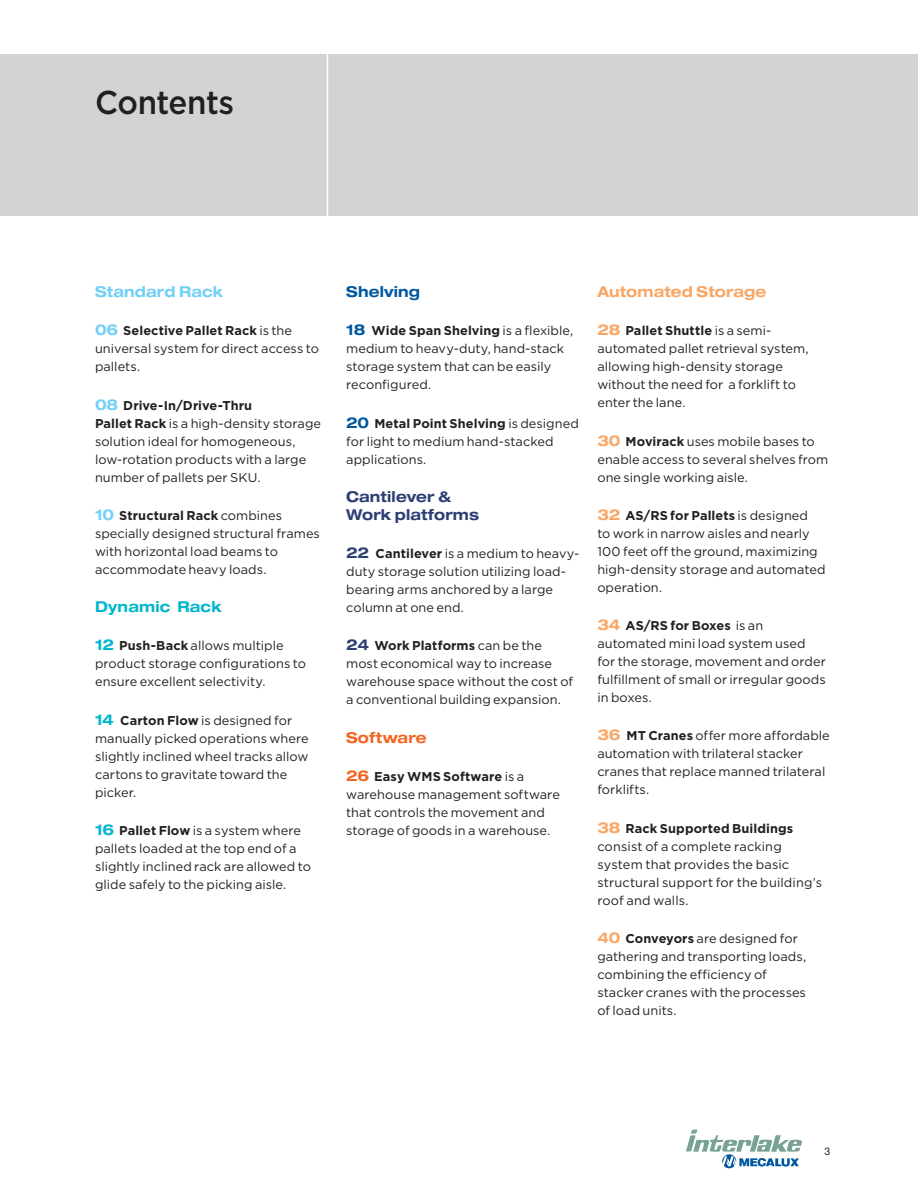
<style>
.page{position:relative;width:918px;height:1188px;background:#fff}
.page>*{position:absolute;margin:0;border:0;box-sizing:border-box;transform-origin:0 0}
.t1{font:500 33px "Gotham";letter-spacing:-.02em;color:#231f20;scale:.95 1}
.t2{font:700 expanded 15px/18px "Helvetica Neue LT Std";letter-spacing:.01em;color:#2c3f73;scale:.95 1}
.t3{font:700 expanded 15px "Helvetica Neue LT Std";letter-spacing:.01em;color:#f9a665;scale:.95 1}
.t4{font:700 expanded 15px "Helvetica Neue LT Std";letter-spacing:.015em;color:#72d0f6;scale:.95 1}
.t5{font:700 expanded 15px "Helvetica Neue LT Std";letter-spacing:.015em;color:#00b7ce;scale:.95 1}
.t6{font:700 expanded 15px "Helvetica Neue LT Std";letter-spacing:.01em;color:#0058a0;scale:.95 1}
.t7{font:700 expanded 15px "Helvetica Neue LT Std";letter-spacing:.015em;color:#f26522;scale:.95 1}
.t8{font:12.75px/18px "Gotham";letter-spacing:.005em;color:#231f20}
.t9{font:10.5px "Helvetica Neue LT Std";color:#231f20}
.s1{font-family:"Helvetica Neue LT Std";font-weight:700;font-stretch:expanded;font-size:15px;color:#72d0f6}
.s2{font-weight:700}
.s3{font-family:"Helvetica Neue LT Std";font-weight:700;font-stretch:expanded;font-size:15px;color:#00b7ce}
.s4{font-family:"Helvetica Neue LT Std";font-weight:700;font-stretch:expanded;font-size:15px;color:#0058a0}
.s5{font-family:"Helvetica Neue LT Std";font-weight:700;font-stretch:expanded;font-size:15px;color:#2c3f73}
.s6{font-family:"Helvetica Neue LT Std";font-weight:700;font-stretch:expanded;font-size:15px;color:#f26522}
.s7{font-family:"Helvetica Neue LT Std";font-weight:700;font-stretch:expanded;font-size:15px;color:#f9a665}
</style>
<div class="page">
<svg style="left:686px;top:1129px;width:116px;height:39px"></svg>
<div style="left:0;top:54px;width:918px;height:162px;background:#d1d3d4"></div>
<hr style="left:327px;top:45px;width:1px;height:174px;background:#fff">
<h1 class="t1" style="left:95px;top:81px;width:148px">Contents</h1>
<p class="t4" style="left:95px;top:282px;width:136px">Standard Rack</p>
<p class="t8" style="left:95px;top:322px;width:225px"><span class="s1">06</span> <span class="s2">Selective Pallet Rack</span> is the universal system for direct access to pallets.</p>
<p class="t8" style="left:95px;top:396px;width:228px"><span class="s1">08</span> <span class="s2">Drive-In/Drive-Thru<br>Pallet Rack</span> is a high-density storage solution ideal for homogeneous, low-rotation products with a large number of pallets per SKU.</p>
<p class="t8" style="left:95px;top:506px;width:226px"><span class="s1">10</span> <span class="s2">Structural Rack</span> combines specially designed structural frames with horizontal load beams to accommodate heavy loads.</p>
<p class="t5" style="left:95px;top:597px;width:135px">Dynamic Rack</p>
<p class="t8" style="left:95px;top:637px;width:212px"><span class="s3">12</span> <span class="s2">Push-Back</span> allows multiple product storage configurations to ensure excellent selectivity.</p>
<p class="t8" style="left:95px;top:711px;width:215px"><span class="s3">14</span> <span class="s2">Carton Flow</span> is designed for manually picked operations where slightly inclined wheel tracks allow cartons to gravitate toward the picker.</p>
<p class="t8" style="left:95px;top:821px;width:217px"><span class="s3">16</span> <span class="s2">Pallet Flow</span> is a system where pallets loaded at the top end of a slightly inclined rack are allowed to glide safely to the picking aisle.</p>
<p class="t6" style="left:346px;top:282px;width:79px">Shelving</p>
<p class="t8" style="left:346px;top:322px;width:229px"><span class="s4">18</span> <span class="s2">Wide Span Shelving</span> is a flexible, medium to heavy-duty, hand-stack storage system that can be easily reconfigured.</p>
<p class="t8" style="left:346px;top:414px;width:234px"><span class="s4">20</span> <span class="s2">Metal Point Shelving</span> is designed for light to medium hand-stacked applications.</p>
<p class="t2" style="left:346px;top:487px;width:141px">Cantilever &amp;<br>Work platforms</p>
<p class="t8" style="left:346px;top:544px;width:235px"><span class="s5">22</span> <span class="s2">Cantilever</span> is a medium to heavy&shy;duty storage solution utilizing load&shy;bearing arms anchored by a large column at one end.</p>
<p class="t8" style="left:346px;top:637px;width:229px"><span class="s5">24</span> <span class="s2">Work Platforms</span> can be the most economical way to increase warehouse space without the cost of a conventional building expansion.</p>
<p class="t7" style="left:346px;top:728px;width:86px">Software</p>
<p class="t8" style="left:346px;top:767px;width:215px"><span class="s6">26</span> <span class="s2">Easy WMS Software</span> is a warehouse management software that controls the movement and storage of goods in a warehouse.</p>
<p class="t3" style="left:597px;top:282px;width:179px">Automated Storage</p>
<p class="t8" style="left:597px;top:322px;width:213px"><span class="s7">28</span> <span class="s2">Pallet Shuttle</span> is a semi&shy;automated pallet retrieval system, allowing high-density storage without the need for a forklift to enter the lane.</p>
<p class="t8" style="left:597px;top:432px;width:232px"><span class="s7">30</span> <span class="s2">Movirack</span> uses mobile bases to enable access to several shelves from one single working aisle.</p>
<p class="t8" style="left:597px;top:506px;width:230px"><span class="s7">32</span> <span class="s2">AS/RS for Pallets</span> is designed<br>to work in narrow aisles and nearly<br>100 feet off the ground, maximizing high-density storage and automated operation.</p>
<p class="t8" style="left:597px;top:616px;width:230px"><span class="s7">34</span> <span class="s2">AS/RS for Boxes</span> is an automated mini load system used for the storage, movement and order fulfillment of small or irregular goods in boxes.</p>
<p class="t8" style="left:597px;top:727px;width:234px"><span class="s7">36</span> <span class="s2">MT Cranes</span> offer more affordable automation with trilateral stacker cranes that replace manned trilateral forklifts.</p>
<p class="t8" style="left:597px;top:819px;width:226px"><span class="s7">38</span> <span class="s2">Rack Supported Buildings </span>consist of a complete racking system that provides the basic structural support for the building’s roof and walls.</p>
<p class="t8" style="left:597px;top:929px;width:210px"><span class="s7">40</span> <span class="s2">Conveyors</span> are designed for gathering and transporting loads, combining the efficiency of stacker cranes with the processes of load units.</p>
<p class="t9" style="left:824px;top:1145px;width:7px">3</p>
</div>
